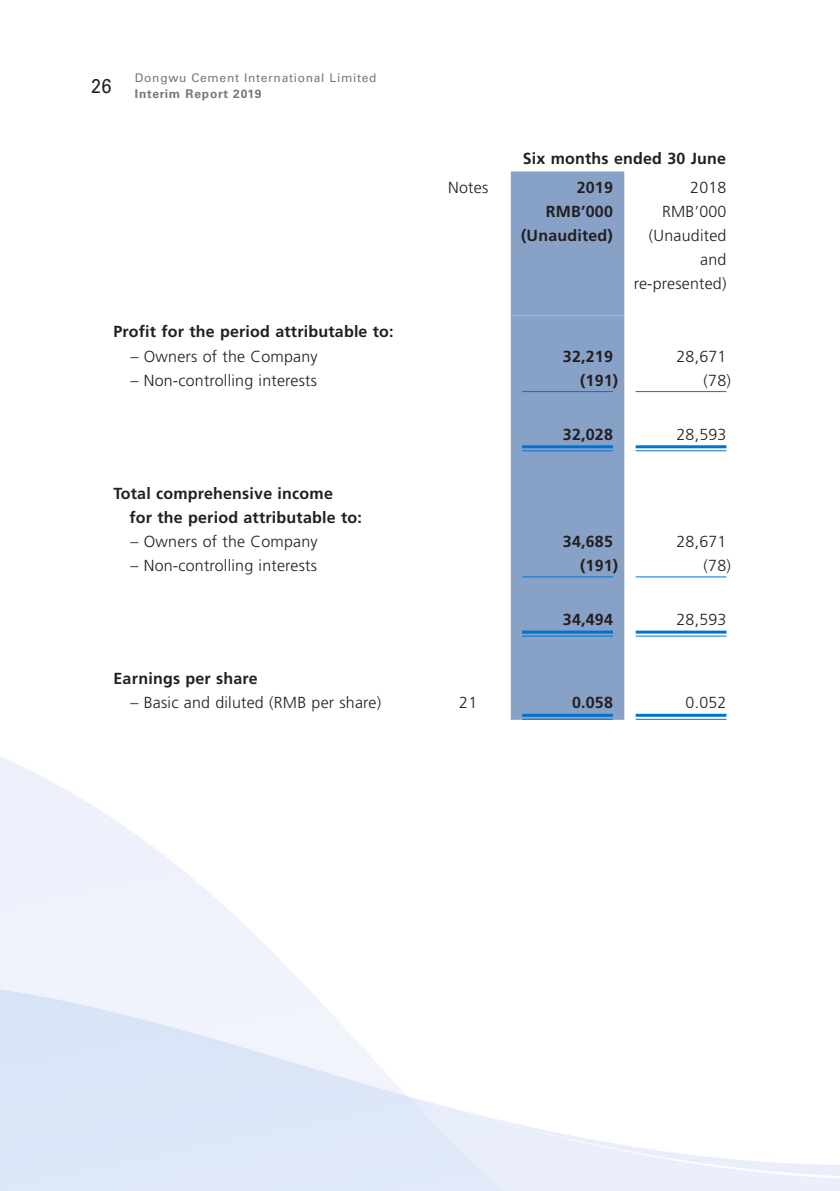
<style>
.page{position:relative;width:840px;height:1191px;background:#fff}
.page>*{position:absolute;margin:0;border:0;box-sizing:border-box;transform-origin:0 0}
.t1{font:300 16px/24px "Frutiger LT Std";letter-spacing:.015em;color:#231f20;text-align:right}
.t2{font:700 16px/24px "Frutiger LT Std";letter-spacing:.015em;color:#231f20}
.t3{font:12px/16px "Univers LT Std";letter-spacing:.06em;color:#76787b}
.s1{font-weight:700}
</style>
<div class="page">
<img style="left:0;top:171px;width:839px;height:1020px">
<div style="left:510px;top:315px;width:114px;height:405px;background:#88a1c7"></div>
<hr style="left:522px;top:391px;width:90px;height:1px;background:#0073ce">
<hr style="left:635px;top:391px;width:91px;height:1px;background:#0073ce">
<hr style="left:522px;top:445px;width:90px;height:3px;background:#0073ce">
<hr style="left:522px;top:450px;width:90px;height:1px;background:#0073ce">
<hr style="left:635px;top:445px;width:91px;height:3px;background:#0073ce">
<hr style="left:635px;top:450px;width:91px;height:1px;background:#0073ce">
<hr style="left:522px;top:576px;width:90px;height:1px;background:#0073ce">
<hr style="left:635px;top:576px;width:91px;height:1px;background:#0073ce">
<hr style="left:522px;top:630px;width:90px;height:3px;background:#0073ce">
<hr style="left:522px;top:635px;width:90px;height:1px;background:#0073ce">
<hr style="left:635px;top:630px;width:91px;height:3px;background:#0073ce">
<hr style="left:635px;top:635px;width:91px;height:1px;background:#0073ce">
<hr style="left:522px;top:714px;width:90px;height:3px;background:#0073ce">
<hr style="left:522px;top:719px;width:90px;height:1px;background:#0073ce">
<hr style="left:635px;top:714px;width:91px;height:3px;background:#0073ce">
<hr style="left:635px;top:719px;width:91px;height:1px;background:#0073ce">
<div style="left:510px;top:171px;width:114px;height:144px;background:#88a1c7"></div>
<p class="t3" style="left:91px;top:70px;width:286px;text-indent:44px">Dongwu Cement International Limited<br><sup>26</sup> <span class="s1">Interim Report 2019</span></p>
<p class="t2" style="left:522px;top:146px;width:205px">Six months ended 30 June</p>
<p class="t1" style="left:448px;top:176px;width:41px">Notes</p>
<p class="t2" style="left:576px;top:176px;width:38px">2019</p>
<p class="t1" style="left:689px;top:176px;width:38px">2018</p>
<p class="t2" style="left:545px;top:200px;width:69px">RMB’000</p>
<p class="t1" style="left:661px;top:200px;width:66px">RMB’000</p>
<p class="t2" style="left:520px;top:224px;width:93px">(Unaudited)</p>
<p class="t1" style="left:633px;top:224px;width:94px">(Unaudited and re-presented)</p>
<p class="t2" style="left:113px;top:320px;width:281px">Profit for the period attributable to:</p>
<p class="t1" style="left:130px;top:344px;width:188px">– Owners of the Company</p>
<p class="t2" style="left:562px;top:344px;width:51px">32,219</p>
<p class="t1" style="left:676px;top:344px;width:51px">28,671</p>
<p class="t1" style="left:130px;top:368px;width:188px">– Non-controlling interests</p>
<p class="t2" style="left:579px;top:368px;width:40px">(191)</p>
<p class="t1" style="left:703px;top:368px;width:29px">(78)</p>
<p class="t2" style="left:562px;top:422px;width:51px">32,028</p>
<p class="t1" style="left:676px;top:422px;width:51px">28,593</p>
<p class="t2" style="left:129px;top:481px;width:234px;text-indent:-16px">Total comprehensive income<br>for the period attributable to:</p>
<p class="t1" style="left:130px;top:529px;width:188px">– Owners of the Company</p>
<p class="t2" style="left:562px;top:529px;width:51px">34,685</p>
<p class="t1" style="left:676px;top:529px;width:51px">28,671</p>
<p class="t1" style="left:130px;top:553px;width:188px">– Non-controlling interests</p>
<p class="t2" style="left:579px;top:553px;width:40px">(191)</p>
<p class="t1" style="left:703px;top:553px;width:29px">(78)</p>
<p class="t2" style="left:562px;top:607px;width:51px">34,494</p>
<p class="t1" style="left:676px;top:607px;width:51px">28,593</p>
<p class="t2" style="left:113px;top:666px;width:146px">Earnings per share</p>
<p class="t1" style="left:130px;top:691px;width:252px">– Basic and diluted (RMB per share)</p>
<p class="t1" style="left:459px;top:691px;width:19px">21</p>
<p class="t2" style="left:571px;top:690px;width:42px">0.058</p>
<p class="t1" style="left:685px;top:691px;width:42px">0.052</p>
</div>
